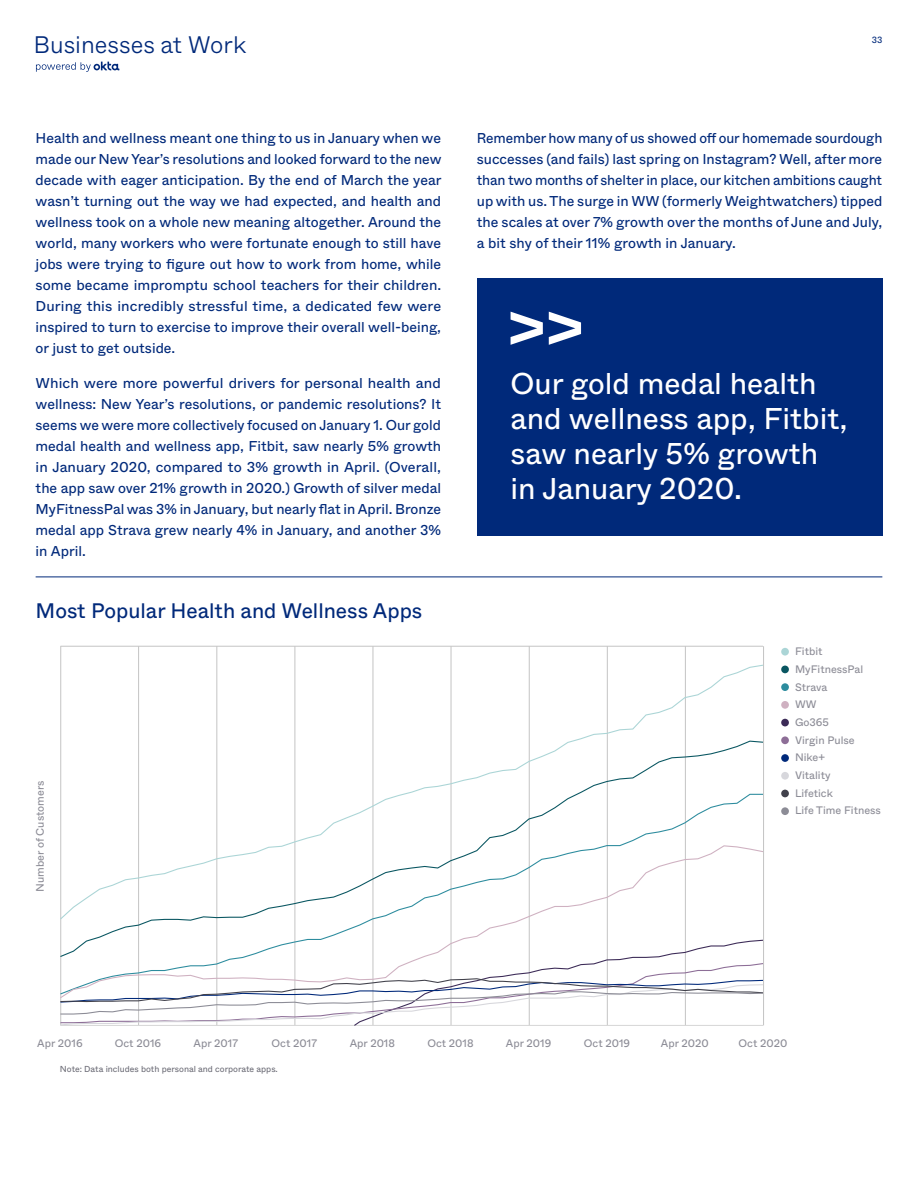
<style>
.page{position:relative;width:918px;height:1188px;background:#fff}
.page>*{position:absolute;margin:0;border:0;box-sizing:border-box;transform-origin:0 0}
.t1{font:30px/35.2px "ABC Whyte";color:#fff}
.t2{font:300 23.85px "ABC Whyte";color:#00297a}
.t3{font:21px "ABC Whyte";color:#00297a}
.t4{font:14.25px/21px "ABC Whyte";color:#00297a;text-align:justify}
.t5{font:10.8px/17.7px "ABC Whyte";color:#8c8c96}
.t6{font:9px "ABC Whyte";color:#00297a}
.t7{font:8.7px "ABC Whyte";color:#6e6e78}
</style>
<div class="page">
<svg style="left:36px;top:62px;width:83px;height:10px"></svg>
<hr style="left:36px;top:577px;width:846px;height:1px;background:#00297a">
<div style="left:781px;top:648px;width:8px;height:8px;background:#abd5d6;border-radius:50%"></div>
<div style="left:781px;top:666px;width:8px;height:7px;background:#095661;border-radius:50%"></div>
<div style="left:781px;top:683px;width:8px;height:8px;background:#2d8c9e;border-radius:50%"></div>
<div style="left:781px;top:701px;width:8px;height:8px;background:#cfb1c1;border-radius:50%"></div>
<div style="left:781px;top:719px;width:8px;height:7px;background:#3c2b57;border-radius:50%"></div>
<div style="left:781px;top:736px;width:8px;height:8px;background:#8d6e97;border-radius:50%"></div>
<div style="left:781px;top:754px;width:8px;height:8px;background:#00297a;border-radius:50%"></div>
<div style="left:781px;top:772px;width:8px;height:8px;background:#d7d7dc;border-radius:50%"></div>
<div style="left:781px;top:790px;width:8px;height:7px;background:#41414b;border-radius:50%"></div>
<div style="left:781px;top:807px;width:8px;height:8px;background:#8c8c96;border-radius:50%"></div>
<hr style="left:60px;top:646px;width:703px;height:1px;background:#c4c4c4">
<hr style="left:138px;top:646px;width:1px;height:379px;background:#c4c4c4">
<hr style="left:217px;top:646px;width:1px;height:379px;background:#c4c4c4">
<hr style="left:295px;top:646px;width:1px;height:379px;background:#c4c4c4">
<hr style="left:373px;top:646px;width:1px;height:379px;background:#c4c4c4">
<hr style="left:451px;top:646px;width:1px;height:379px;background:#c4c4c4">
<hr style="left:529px;top:646px;width:1px;height:379px;background:#c4c4c4">
<hr style="left:607px;top:646px;width:1px;height:379px;background:#c4c4c4">
<hr style="left:685px;top:646px;width:1px;height:379px;background:#c4c4c4">
<hr style="left:763px;top:646px;width:1px;height:379px;background:#c4c4c4">
<hr style="left:60px;top:646px;width:1px;height:379px;background:#c4c4c4">
<svg style="left:60px;top:664px;width:703px;height:76px"></svg>
<svg style="left:60px;top:740px;width:703px;height:53px"></svg>
<svg style="left:60px;top:793px;width:703px;height:52px"></svg>
<svg style="left:60px;top:845px;width:703px;height:94px"></svg>
<svg style="left:60px;top:939px;width:704px;height:87px"></svg>
<div style="left:477px;top:278px;width:405px;height:258px;background:#00297a"></div>
<svg style="left:511px;top:312px;width:70px;height:33px"></svg>
<h2 class="t2" style="left:33px;top:26px;width:214px">Businesses at Work</h2>
<p class="t4" style="left:36px;top:127px;width:407px">Health and wellness meant one thing to us in January when we made our New Year’s resolutions and looked forward to the new decade with eager anticipation. By the end of March the year wasn’t turning out the way we had expected, and health and wellness took on a whole new meaning altogether. Around the world, many workers who were fortunate enough to still have jobs were trying to figure out how to work from home, while some became impromptu school teachers for their children.<br>During this incredibly stressful time, a dedicated few were inspired to turn to exercise to improve their overall well-being, or just to get outside.</p>
<p class="t4" style="left:36px;top:371px;width:407px">Which were more powerful drivers for personal health and wellness: New Year’s resolutions, or pandemic resolutions? It seems we were more collectively focused on January 1. Our gold medal health and wellness app, Fitbit, saw nearly 5% growth in January 2020, compared to 3% growth in April. (Overall, the app saw over 21% growth in 2020.) Growth of silver medal MyFitnessPal was 3% in January, but nearly flat in April. Bronze medal app Strava grew nearly 4% in January, and another 3% in April.</p>
<h3 class="t3" style="left:36px;top:594px;width:388px">Most Popular Health and Wellness Apps</h3>
<p class="t5" style="left:31px;top:892px;width:113px;rotate:-90deg">Number of Customers</p>
<p class="t6" style="left:872px;top:33px;width:12px">33</p>
<p class="t4" style="left:477px;top:127px;width:407px">Remember how many of us showed off our homemade sourdough successes (and fails) last spring on Instagram? Well, after more than two months of shelter in place, our kitchen ambitions caught up with us. The surge in WW (formerly Weightwatchers) tipped the scales at over 7% growth over the months of June and July, a bit shy of their 11% growth in January.</p>
<h1 class="t1" style="left:511px;top:364px;width:339px">Our gold medal health and wellness app, Fitbit, saw nearly 5% growth in January 2020.</h1>
<p class="t5" style="left:795px;top:642px;width:87px">Fitbit<br>MyFitnessPal<br>Strava<br>WW<br>Go365<br>Virgin Pulse<br>Nike+<br>Vitality<br>Lifetick<br>Life Time Fitness</p>
<p class="t5" style="left:37px;top:1034px;width:47px">Apr 2016</p>
<p class="t5" style="left:115px;top:1034px;width:48px">Oct 2016</p>
<p class="t5" style="left:194px;top:1034px;width:46px">Apr 2017</p>
<p class="t5" style="left:272px;top:1034px;width:47px">Oct 2017</p>
<p class="t5" style="left:350px;top:1034px;width:47px">Apr 2018</p>
<p class="t5" style="left:427px;top:1034px;width:48px">Oct 2018</p>
<p class="t5" style="left:506px;top:1034px;width:47px">Apr 2019</p>
<p class="t5" style="left:584px;top:1034px;width:48px">Oct 2019</p>
<p class="t5" style="left:661px;top:1034px;width:49px">Apr 2020</p>
<p class="t5" style="left:739px;top:1034px;width:50px">Oct 2020</p>
<p class="t7" style="left:60px;top:1062px;width:219px">Note: Data includes both personal and corporate apps.</p>
</div>
